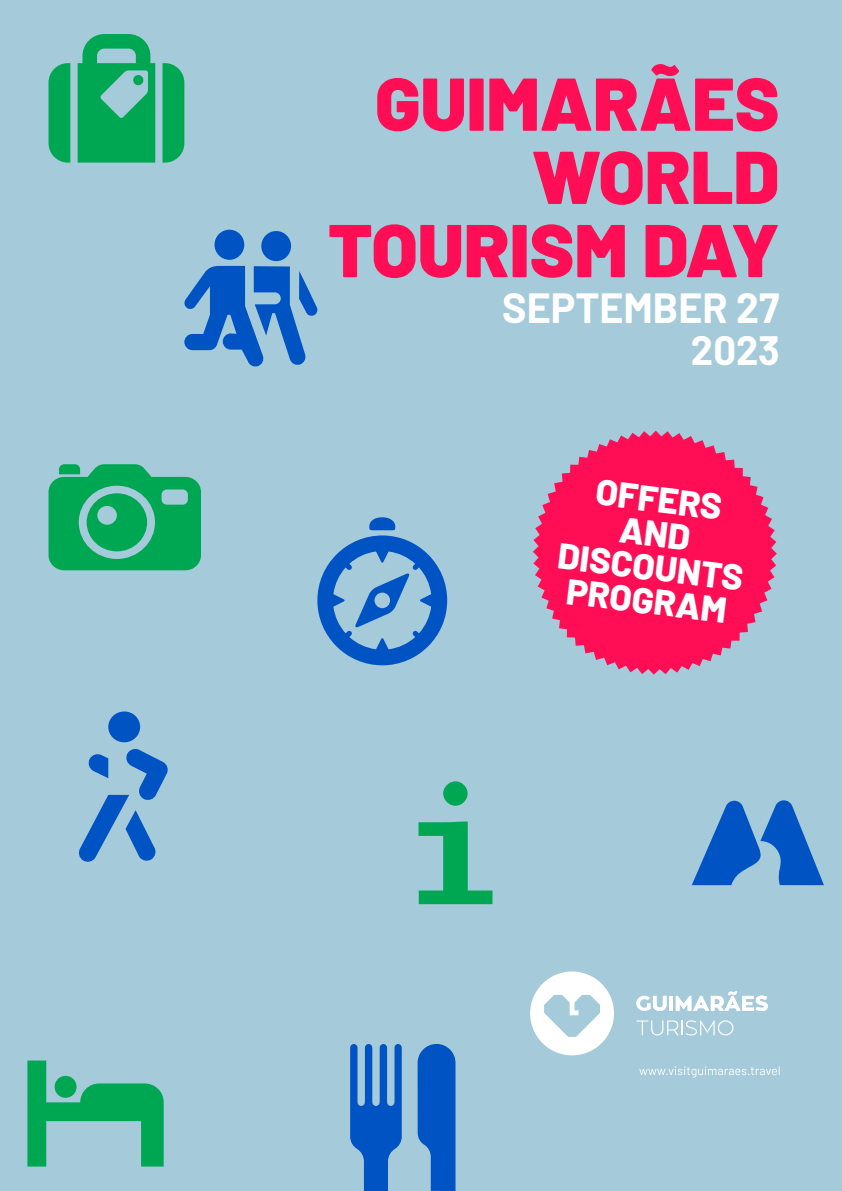
<style>
.page{position:relative;width:842px;height:1191px;background:#a5cada}
.page>*{position:absolute;margin:0;border:0;box-sizing:border-box;transform-origin:0 0}
.t1{font:900 74.6px/73.2px "Barlow";color:#ff0e55;text-align:right}
.t2{font:700 41.2px "Barlow";color:#fff}
.t3{font:700 40px "Barlow";color:#fff}
.t4{font:800 36px/34px "Barlow";color:#fff;text-align:center}
</style>
<div class="page">
<svg style="left:533px;top:431px;width:244px;height:243px;fill:#ff0e55"></svg>
<svg style="left:27px;top:1060px;width:137px;height:106px"></svg>
<svg style="left:350px;top:1044px;width:105px;height:147px"></svg>
<svg style="left:184px;top:230px;width:134px;height:137px"></svg>
<svg style="left:418px;top:781px;width:74px;height:123px"></svg>
<svg style="left:49px;top:63px;width:21px;height:100px;background:#0ca95d"></svg>
<svg style="left:163px;top:63px;width:21px;height:100px;background:#0ca95d"></svg>
<svg style="left:78px;top:34px;width:77px;height:129px"></svg>
<svg style="left:78px;top:711px;width:90px;height:151px"></svg>
<svg style="left:692px;top:800px;width:132px;height:85px"></svg>
<svg style="left:49px;top:464px;width:152px;height:106px"></svg>
<svg style="left:317px;top:517px;width:130px;height:148px"></svg>
<svg style="left:639px;top:1066px;width:141px;height:11px"></svg>
<svg style="left:530px;top:971px;width:84px;height:84px"></svg>
<svg style="left:636px;top:995px;width:30px;height:16px"></svg>
<hr style="left:669px;top:996px;width:4px;height:14px;background:#fff">
<svg style="left:676px;top:991px;width:92px;height:20px"></svg>
<svg style="left:636px;top:1020px;width:97px;height:15px"></svg>
<h1 class="t1" style="left:328px;top:62px;width:453px">GUIMARÃES<br>WORLD<br>TOURISM DAY</h1>
<p class="t2" style="left:502px;top:278px;width:279px">SEPTEMBER 27</p>
<p class="t3" style="left:691px;top:321px;width:90px">2023</p>
<p class="t4" style="left:569px;top:468px;width:188px;rotate:7deg">OFFERS<br>AND<br>DISCOUNTS<br>PROGRAM</p>
</div>
